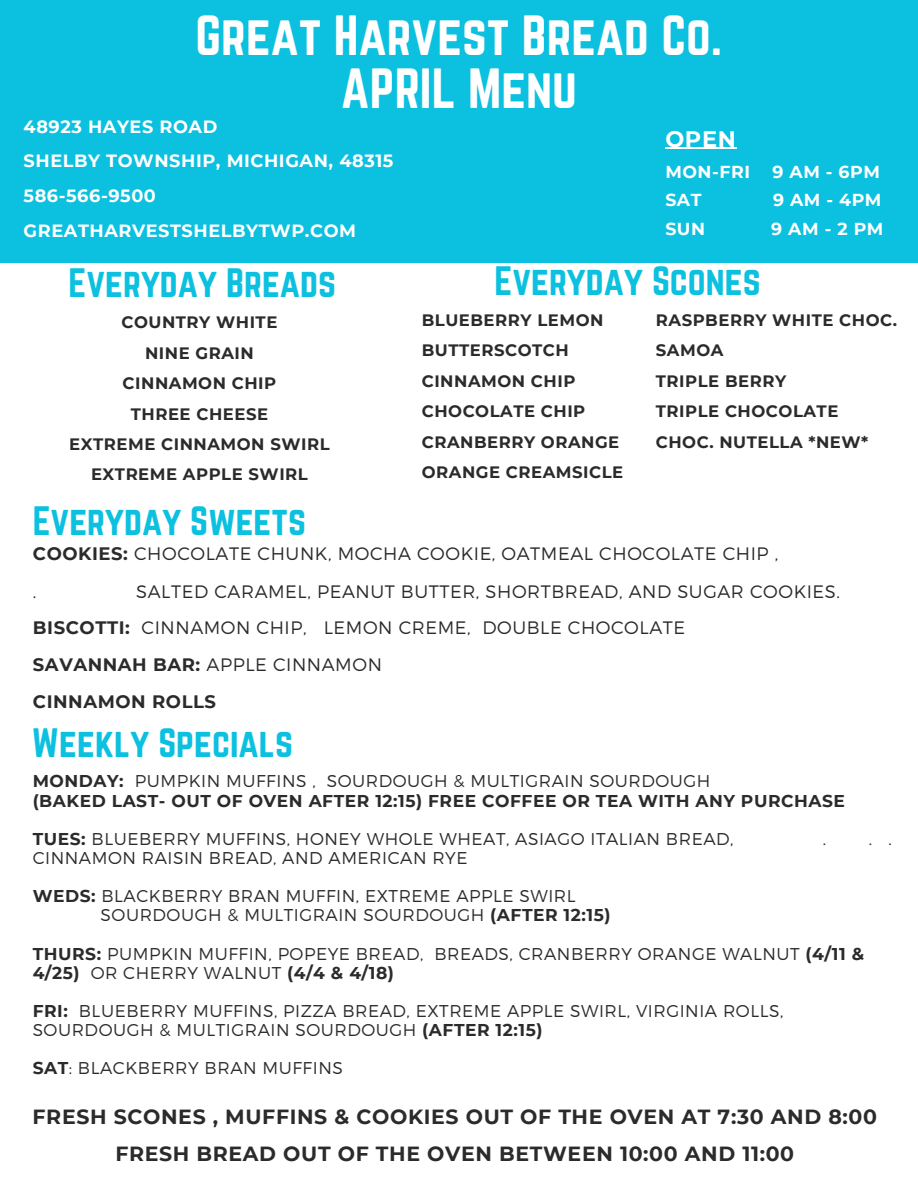
<style>
.page{position:relative;width:918px;height:1188px;background:#fff}
.page>*{position:absolute;margin:0;border:0;box-sizing:border-box;transform-origin:0 0}
.t1{font:49.5px/52.8px "Norwester";color:#fff;text-align:center}
.t2{font:35.85px "Norwester";color:#0cc0df}
.t3{font:700 22.35px "Montserrat";color:#fff}
.t4{font:700 20.55px "Montserrat";letter-spacing:.03em;color:#2b2b2b}
.t5{font:300 18px "Montserrat";letter-spacing:.03em;color:#2b2b2b}
.t6{font:700 18px "Montserrat";letter-spacing:.03em;color:#2b2b2b}
.t7{font:700 17.7px/34.8px "Montserrat";letter-spacing:.03em;color:#fff}
.t8{font:700 17.4px "Montserrat";letter-spacing:.03em;color:#fff}
.t9{font:300 17.1px/19.2px "Montserrat";letter-spacing:.03em;color:#2b2b2b}
.t10{font:700 17.1px "Montserrat";letter-spacing:.03em;color:#2b2b2b}
.t11{font:700 16.5px/30.3px "Montserrat";letter-spacing:.03em;color:#2b2b2b}
.s1{font-weight:700}
</style>
<div class="page">
<div style="left:0;top:0;width:918px;height:262px;background:#0cc0df"></div>
<hr style="left:665px;top:148px;width:72px;height:1px;background:#fff">
<h1 class="t1" style="left:196px;top:9px;width:528px">Great Harvest Bread Co.<br>APRIL Menu</h1>
<h2 class="t7" style="left:24px;top:109px;width:371px">48923 HAYES ROAD<br>SHELBY TOWNSHIP, MICHIGAN, 48315<br>586-566-9500<br>GREATHARVESTSHELBYTWP.COM</h2>
<h4 class="t2" style="left:69px;top:261px;width:269px">Everyday Breads</h4>
<h4 class="t11" style="left:69px;top:307px;width:262px;text-align:center">COUNTRY WHITE<br>NINE GRAIN<br>CINNAMON CHIP<br>THREE CHEESE<br>EXTREME CINNAMON SWIRL<br>EXTREME APPLE SWIRL</h4>
<p class="t2" style="left:33px;top:499px;width:275px">Everyday Sweets</p>
<h2 class="t3" style="left:665px;top:125px;width:72px">OPEN</h2>
<h2 class="t8" style="left:665px;top:161px;width:86px">MON-FRI</h2>
<h2 class="t8" style="left:772px;top:161px;width:109px">9 AM - 6PM</h2>
<h2 class="t8" style="left:665px;top:190px;width:38px">SAT</h2>
<h2 class="t8" style="left:773px;top:190px;width:110px">9 AM - 4PM</h2>
<h2 class="t8" style="left:665px;top:218px;width:41px">SUN</h2>
<h2 class="t8" style="left:771px;top:218px;width:114px">9AM-2PM</h2>
<h4 class="t2" style="left:494px;top:259px;width:268px">Everyday Scones</h4>
<p class="t11" style="left:422px;top:305px;width:203px">BLUEBERRY LEMON<br>BUTTERSCOTCH<br>CINNAMON CHIP<br>CHOCOLATE CHIP<br>CRANBERRY ORANGE<br>ORANGE CREAMSICLE</p>
<h3 class="t11" style="left:656px;top:305px;width:243px">RASPBERRY WHITE CHOC.<br>SAMOA<br>TRIPLE BERRY<br>TRIPLE CHOCOLATE<br>CHOC. NUTELLA *NEW*</h3>
<h4 class="t5" style="left:33px;top:542px;width:747px"><span class="s1">COOKIES:</span> CHOCOLATE CHUNK, MOCHA COOKIE, OATMEAL CHOCOLATE CHIP ,</h4>
<h4 class="t5" style="left:33px;top:580px;width:5px">.</h4>
<h4 class="t5" style="left:136px;top:580px;width:705px">SALTED CARAMEL, PEANUT BUTTER, SHORTBREAD, AND SUGAR COOKIES.</h4>
<h2 class="t5" style="left:33px;top:616px;width:654px"><span class="s1">BISCOTTI:</span> CINNAMON CHIP, LEMON CREME, DOUBLE CHOCOLATE</h2>
<p class="t5" style="left:33px;top:653px;width:351px"><span class="s1">SAVANNAH BAR:</span> APPLE CINNAMON</p>
<p class="t6" style="left:33px;top:690px;width:185px">CINNAMON ROLLS</p>
<p class="t2" style="left:32px;top:721px;width:263px">Weekly Specials</p>
<p class="t9" style="left:33px;top:771px;width:679px"><span class="s1">MONDAY:</span> PUMPKIN MUFFINS , SOURDOUGH &amp; MULTIGRAIN SOURDOUGH</p>
<h2 class="t10" style="left:33px;top:790px;width:814px">(BAKED LAST- OUT OF OVEN AFTER 12:15) FREE COFFEE OR TEA WITH ANY PURCHASE</h2>
<h2 class="t9" style="left:33px;top:828px;width:702px"><span class="s1">TUES:</span> BLUEBERRY MUFFINS, HONEY WHOLE WHEAT, ASIAGO ITALIAN BREAD,</h2>
<p class="t9" style="left:823px;top:828px;width:5px">.</p>
<p class="t9" style="left:869px;top:828px;width:25px">. .</p>
<p class="t9" style="left:33px;top:847px;width:436px">CINNAMON RAISIN BREAD, AND AMERICAN RYE</p>
<p class="t9" style="left:33px;top:886px;width:545px"><span class="s1">WEDS:</span> BLACKBERRY BRAN MUFFIN, EXTREME APPLE SWIRL</p>
<p class="t9" style="left:101px;top:905px;width:511px">SOURDOUGH &amp; MULTIGRAIN SOURDOUGH <span class="s1">(AFTER 12:15)</span></p>
<p class="t9" style="left:33px;top:943px;width:833px"><span class="s1">THURS:</span> PUMPKIN MUFFIN, POPEYE BREAD, BREADS, CRANBERRY ORANGE WALNUT <span class="s1">(4/11 &amp;<br>4/25)</span> OR CHERRY WALNUT <span class="s1">(4/4 &amp; 4/18)</span></p>
<p class="t9" style="left:33px;top:1000px;width:752px"><span class="s1">FRI:</span> BLUEBERRY MUFFINS, PIZZA BREAD, EXTREME APPLE SWIRL, VIRGINIA ROLLS,<br>SOURDOUGH &amp; MULTIGRAIN SOURDOUGH <span class="s1">(AFTER 12:15)</span></p>
<p class="t9" style="left:33px;top:1058px;width:312px"><span class="s1">SAT</span>: BLACKBERRY BRAN MUFFINS</p>
<p class="t4" style="left:33px;top:1104px;width:846px">FRESH SCONES , MUFFINS &amp; COOKIES OUT OF THE OVEN AT 7:30 AND 8:00</p>
<p class="t4" style="left:115px;top:1141px;width:680px">FRESH BREAD OUT OF THE OVEN BETWEEN 10:00 AND 11:00</p>
</div>
